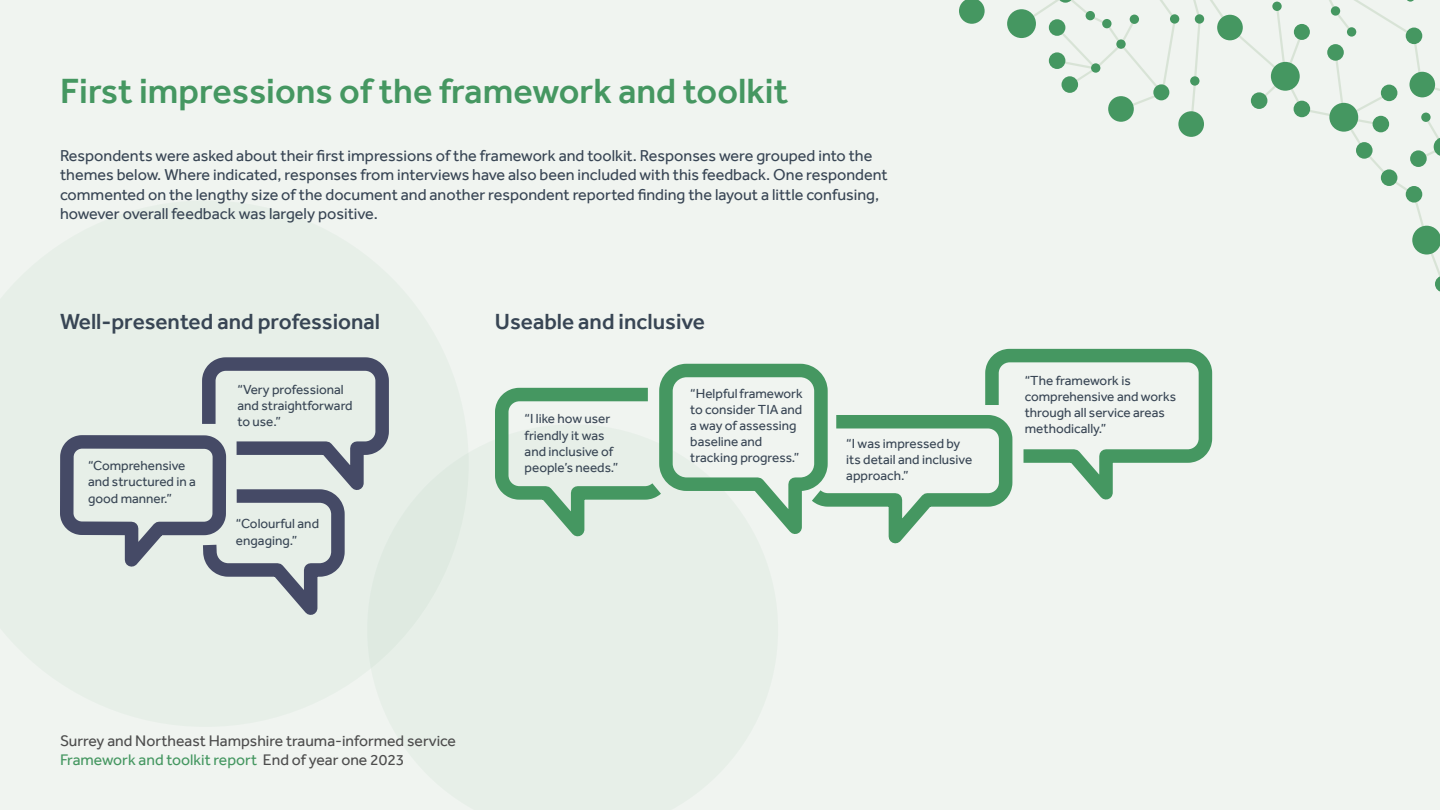
<style>
.page{position:relative;width:1440px;height:810px;background:#f0f4f0}
.page>*{position:absolute;margin:0;border:0;box-sizing:border-box;transform-origin:0 0}
.t1{font:500 36px "Effra";color:#459761}
.t2{font:500 22.5px "Effra";color:#384554}
.t3{font:16.2px/19.4px "Effra";color:#384554}
.t4{font:15.75px/18.9px "Effra";color:#4d4d4d}
.t5{font:13.5px/16.2px "Effra";color:#384554}
.s1{color:#459761}
</style>
<div class="page">
<svg style="left:1107px;top:0;width:333px;height:276px"></svg>
<div style="left:1331px;top:6px;width:9px;height:10px;background:#459761;border-radius:50%"></div>
<div style="left:1217px;top:15px;width:26px;height:25px;background:#459761;border-radius:50%"></div>
<div style="left:1272px;top:2px;width:10px;height:9px;background:#459761;border-radius:50%"></div>
<div style="left:1195px;top:14px;width:9px;height:10px;background:#459761;border-radius:50%"></div>
<div style="left:1170px;top:14px;width:9px;height:10px;background:#459761;border-radius:50%"></div>
<div style="left:1153px;top:84px;width:16px;height:16px;background:#459761;border-radius:50%"></div>
<div style="left:1190px;top:76px;width:10px;height:10px;background:#459761;border-radius:50%"></div>
<div style="left:1294px;top:24px;width:16px;height:16px;background:#459761;border-radius:50%"></div>
<div style="left:1347px;top:27px;width:9px;height:10px;background:#459761;border-radius:50%"></div>
<svg style="left:1406px;top:0;width:9px;height:2px"></svg>
<div style="left:1421px;top:113px;width:10px;height:9px;background:#459761;border-radius:50%"></div>
<svg style="left:1434px;top:137px;width:6px;height:19px"></svg>
<div style="left:1130px;top:15px;width:9px;height:9px;background:#459761;border-radius:50%"></div>
<div style="left:1116px;top:39px;width:10px;height:10px;background:#459761;border-radius:50%"></div>
<div style="left:1102px;top:19px;width:10px;height:9px;background:#459761;border-radius:50%"></div>
<div style="left:1086px;top:11px;width:9px;height:9px;background:#459761;border-radius:50%"></div>
<div style="left:1091px;top:63px;width:9px;height:10px;background:#459761;border-radius:50%"></div>
<svg style="left:1057px;top:0;width:17px;height:3px"></svg>
<div style="left:1049px;top:19px;width:16px;height:17px;background:#459761;border-radius:50%"></div>
<div style="left:1406px;top:28px;width:16px;height:16px;background:#459761;border-radius:50%"></div>
<div style="left:1327px;top:44px;width:17px;height:17px;background:#459761;border-radius:50%"></div>
<div style="left:1271px;top:62px;width:29px;height:29px;background:#459761;border-radius:50%"></div>
<div style="left:1251px;top:92px;width:16px;height:17px;background:#459761;border-radius:50%"></div>
<div style="left:1178px;top:111px;width:26px;height:26px;background:#459761;border-radius:50%"></div>
<div style="left:1108px;top:96px;width:26px;height:26px;background:#459761;border-radius:50%"></div>
<div style="left:1062px;top:76px;width:16px;height:17px;background:#459761;border-radius:50%"></div>
<div style="left:1049px;top:52px;width:16px;height:17px;background:#459761;border-radius:50%"></div>
<div style="left:1007px;top:9px;width:29px;height:29px;background:#459761;border-radius:50%"></div>
<svg style="left:959px;top:0;width:26px;height:24px"></svg>
<div style="left:1294px;top:101px;width:16px;height:16px;background:#459761;border-radius:50%"></div>
<div style="left:1329px;top:103px;width:29px;height:29px;background:#459761;border-radius:50%"></div>
<div style="left:1381px;top:85px;width:16px;height:16px;background:#459761;border-radius:50%"></div>
<div style="left:1356px;top:142px;width:17px;height:17px;background:#459761;border-radius:50%"></div>
<div style="left:1381px;top:169px;width:16px;height:17px;background:#459761;border-radius:50%"></div>
<div style="left:1406px;top:186px;width:16px;height:17px;background:#459761;border-radius:50%"></div>
<svg style="left:1412px;top:226px;width:28px;height:29px"></svg>
<svg style="left:1435px;top:276px;width:5px;height:16px"></svg>
<div style="left:1410px;top:150px;width:17px;height:17px;background:#459761;border-radius:50%"></div>
<div style="left:1373px;top:116px;width:16px;height:16px;background:#459761;border-radius:50%"></div>
<div style="left:1409px;top:72px;width:26px;height:25px;background:#459761;border-radius:50%"></div>
<div style="left:367px;top:453px;width:102px;height:215px;background:#e5ede6"></div>
<svg style="left:495px;top:348px;width:718px;height:196px"></svg>
<svg style="left:60px;top:357px;width:336px;height:287px"></svg>
<h1 class="t1" style="left:60px;top:69px;width:730px">First impressions of the framework and toolkit</h1>
<p class="t3" style="left:60px;top:146px;width:829px">Respondents were asked about their first impressions of the framework and toolkit. Responses were grouped into the themes below. Where indicated, responses from interviews have also been included with this feedback. One respondent commented on the lengthy size of the document and another respondent reported finding the layout a little confusing, however overall feedback was largely positive.</p>
<h2 class="t2" style="left:60px;top:308px;width:322px">Well-presented and professional</h2>
<h2 class="t2" style="left:495px;top:308px;width:212px">Useable and inclusive</h2>
<p class="t5" style="left:88px;top:457px;width:109px">“Comprehensive and structured in a good manner.”</p>
<p class="t5" style="left:238px;top:381px;width:117px">“Very professional and straightforward to use.”</p>
<p class="t5" style="left:236px;top:516px;width:85px">“Colourful and engaging.”</p>
<p class="t5" style="left:525px;top:411px;width:95px">“I like how user friendly it was and inclusive of people’s needs.”</p>
<p class="t5" style="left:690px;top:385px;width:114px">“Helpful framework to consider TIA and a way of assessing baseline and tracking progress.”</p>
<p class="t5" style="left:846px;top:435px;width:128px">“I was impressed by its detail and inclusive approach.”</p>
<p class="t5" style="left:1025px;top:372px;width:153px">“The framework is comprehensive and works through all service areas methodically.”</p>
<p class="t4" style="left:60px;top:731px;width:397px">Surrey and Northeast Hampshire trauma-informed service<br><span class="s1">Framework and toolkit report</span> End of year one 2023</p>
</div>
